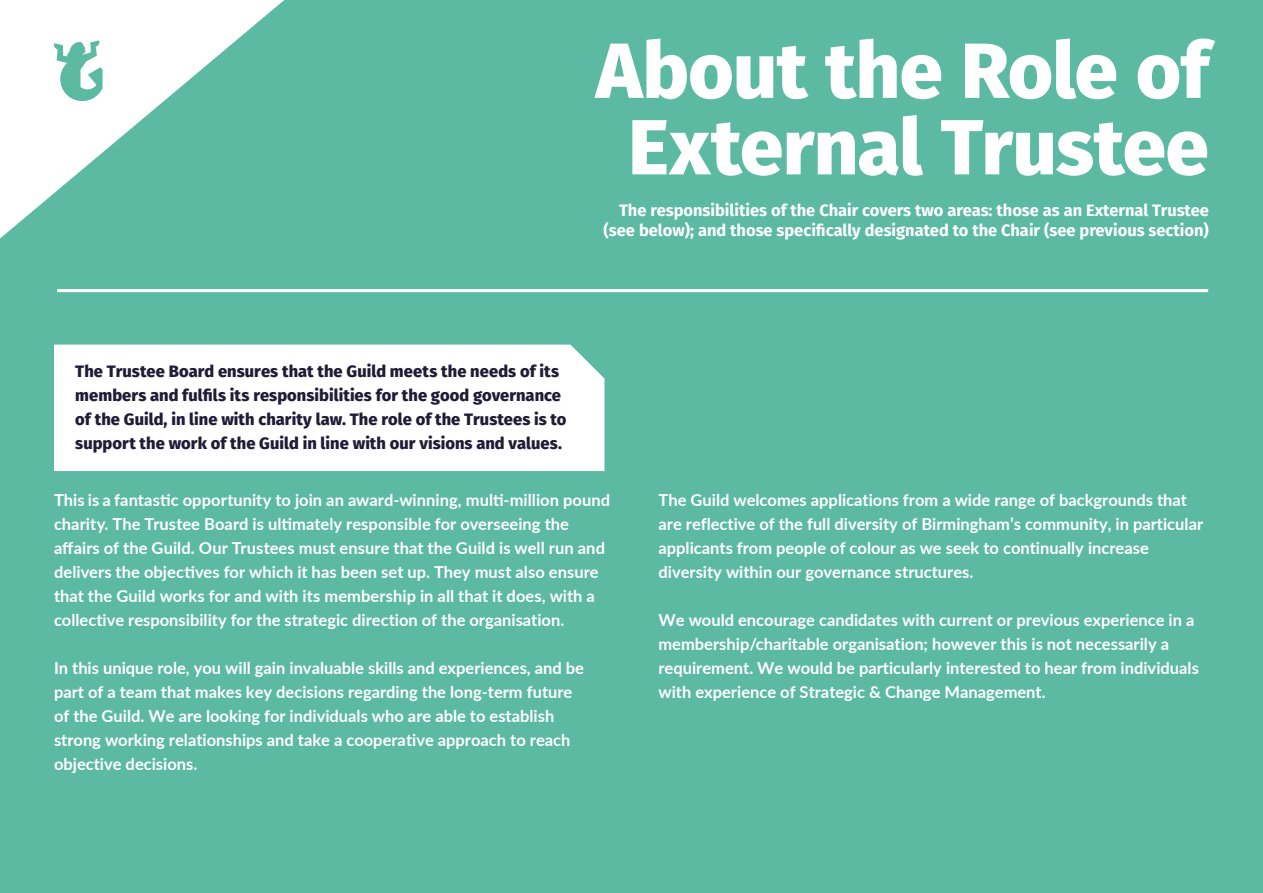
<style>
.page{position:relative;width:1263px;height:893px;background:#5cbaa3}
.page>*{position:absolute;margin:0;border:0;box-sizing:border-box;transform-origin:0 0}
.t1{font:800 78px/76.5px "Fira Sans";letter-spacing:-.01em;color:#fff;text-align:center}
.t2{font:700 16.5px/24px "Lato";color:#fff}
.t3{font:800 16.5px/24px "Fira Sans";letter-spacing:.005em;color:#211c36}
.t4{font:700 16.5px/19.8px "Fira Sans";color:#fff;text-align:right}
</style>
<div class="page">
<svg style="left:0;top:0;width:284px;height:239px"></svg>
<svg style="left:53px;top:40px;width:50px;height:63px"></svg>
<div style="left:54px;top:345px;width:550px;height:126px;background:#fff"></div>
<hr style="left:57px;top:289px;width:1151px;height:3px;background:#fff">
<p class="t1" style="left:596px;top:26px;width:614px">About the Role of<br>External Trustee</p>
<p class="t4" style="left:603px;top:199px;width:607px">The responsibilities of the Chair covers two areas: those as an External Trustee (see below); and those specifically designated to the Chair (see previous section)</p>
<p class="t3" style="left:75px;top:358px;width:493px">The Trustee Board ensures that the Guild meets the needs of its members and fulfils its responsibilities for the good governance of the Guild, in line with charity law. The role of the Trustees is to support the work of the Guild in line with our visions and values.</p>
<p class="t2" style="left:54px;top:487px;width:558px">This is a fantastic opportunity to join an award-winning, multi-million pound charity. The Trustee Board is ultimately responsible for overseeing the affairs of the Guild. Our Trustees must ensure that the Guild is well run and delivers the objectives for which it has been set up. They must also ensure that the Guild works for and with its membership in all that it does, with a collective responsibility for the strategic direction of the organisation.</p>
<p class="t2" style="left:54px;top:655px;width:531px">In this unique role, you will gain invaluable skills and experiences, and be part of a team that makes key decisions regarding the long-term future of the Guild. We are looking for individuals who are able to establish strong working relationships and take a cooperative approach to reach objective decisions.</p>
<p class="t2" style="left:658px;top:487px;width:546px">The Guild welcomes applications from a wide range of backgrounds that are reflective of the full diversity of Birmingham’s community, in particular applicants from people of colour as we seek to continually increase diversity within our governance structures.</p>
<p class="t2" style="left:658px;top:607px;width:542px">We would encourage candidates with current or previous experience in a membership/charitable organisation; however this is not necessarily a requirement. We would be particularly interested to hear from individuals with experience of Strategic &amp; Change Management.</p>
</div>
